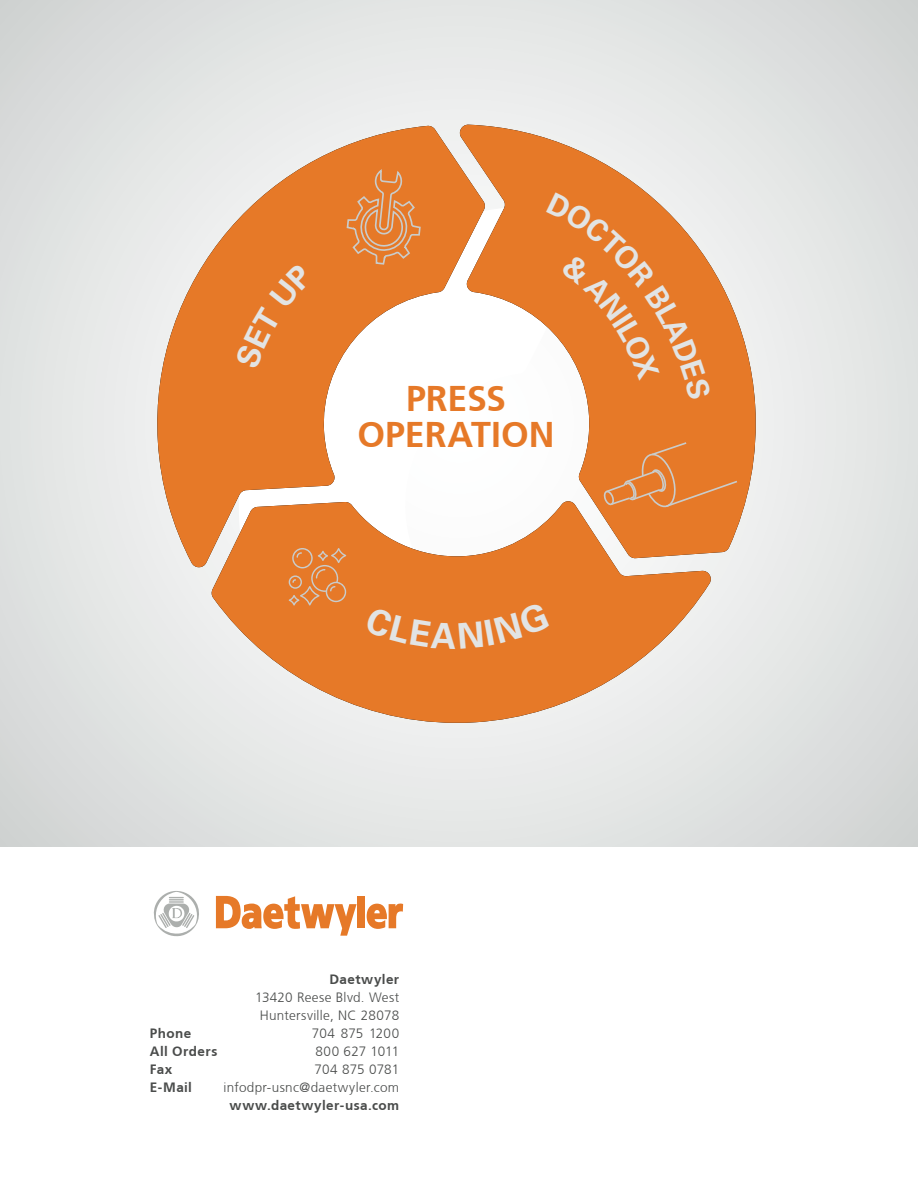
<style>
.page{position:relative;width:918px;height:1188px;background:#fff}
.page>*{position:absolute;margin:0;border:0;box-sizing:border-box;transform-origin:0 0}
.t1{font:700 35.7px/36.2px "Frutiger CE";color:#e67928;text-align:center}
.t2{font:300 13.5px/18px "Frutiger CE";letter-spacing:.02em;color:#4a4c4b;text-align:center}
.t3{font:700 13.5px "Frutiger CE";letter-spacing:.03em;color:#4a4c4b}
.t4{font:300 13.5px "Frutiger CE";letter-spacing:-.005em;color:#4a4c4b}
</style>
<div class="page">
<div style="left:358px;top:896px;width:7px;height:32px;background:#e67928"></div>
<svg style="left:216px;top:896px;width:141px;height:40px"></svg>
<svg style="left:367px;top:904px;width:36px;height:25px"></svg>
<svg style="left:153px;top:891px;width:46px;height:46px"></svg>
<div style="left:0;top:0;width:918px;height:846px;background:#e3e5e4"></div>
<svg style="left:211px;top:558px;width:502px;height:171px;fill:#e67928"></svg>
<svg style="left:458px;top:124px;width:300px;height:434px"></svg>
<svg style="left:148px;top:126px;width:337px;height:443px;fill:#e67928"></svg>
<svg style="left:289px;top:548px;width:57px;height:58px;background:#e08743"></svg>
<svg style="left:602px;top:441px;width:137px;height:69px;background:#e37f34"></svg>
<svg style="left:346px;top:168px;width:76px;height:242px;background:#edb184"></svg>
<div style="left:235px;top:263px;width:78px;height:106px;background:#e67928"></div>
<svg style="left:546px;top:192px;width:165px;height:208px;background:#e78740"></svg>
<div style="left:365px;top:602px;width:185px;height:47px;background:#e67928"></div>
<h1 class="t1" style="left:357px;top:380px;width:199px">PRESS<br>OPERATION</h1>
<p class="t3" style="left:329px;top:971px;width:71px">Daetwyler</p>
<p class="t2" style="left:255px;top:988px;width:146px">13420 Reese Blvd. West<br>Huntersville, NC 28078</p>
<p class="t3" style="left:150px;top:1025px;width:43px">Phone</p>
<p class="t2" style="left:312px;top:1024px;width:89px">704 875 1200</p>
<p class="t3" style="left:150px;top:1043px;width:69px">All Orders</p>
<p class="t4" style="left:316px;top:1043px;width:85px">800 627 1011</p>
<p class="t3" style="left:150px;top:1061px;width:24px">Fax</p>
<p class="t2" style="left:315px;top:1060px;width:86px">704 875 0781</p>
<p class="t3" style="left:150px;top:1079px;width:44px">E-Mail</p>
<p class="t2" style="left:224px;top:1078px;width:177px">infodpr-usnc@daetwyler.com</p>
<p class="t3" style="left:230px;top:1097px;width:171px">www.daetwyler-usa.com</p>
</div>
